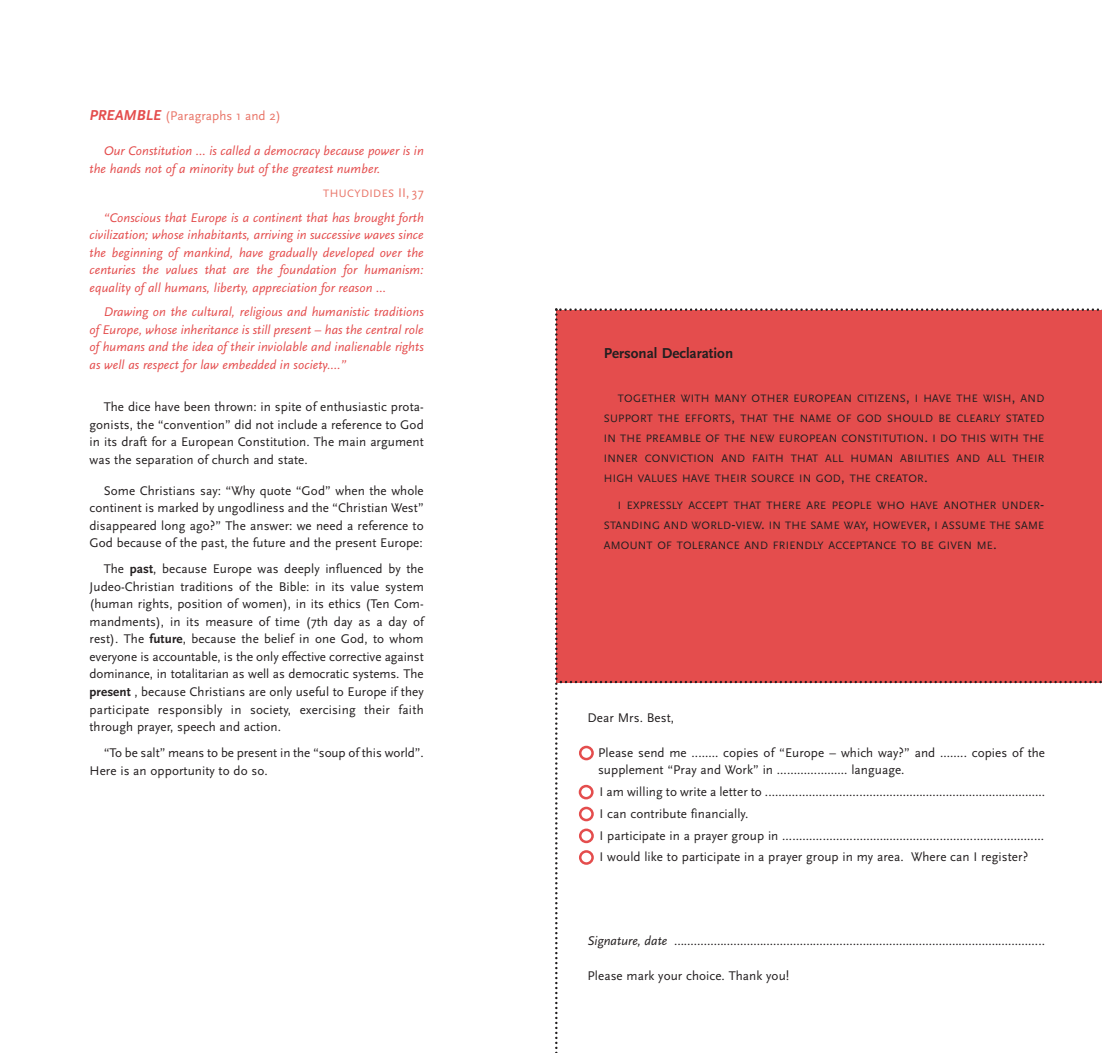
<style>
.page{position:relative;width:1103px;height:1053px;background:#fff}
.page>*{position:absolute;margin:0;border:0;box-sizing:border-box;transform-origin:0 0}
.t1{font:700 15px "Scala Sans";color:#231f20}
.t2{font:13.12px/17.5px "Scala Sans";letter-spacing:.005em;color:#231f20;text-align:justify}
.t3{font:italic 13.12px/17.5px "Scala Sans";letter-spacing:.005em;color:#e44d4d;text-align:justify}
.t4{font:13.12px "Scala Sans";letter-spacing:.005em;color:#e97467}
.t5{font:11.25px/20px "Scala Sans";letter-spacing:.025em;color:#231f20;text-align:justify}
.t6{font:11.25px "Scala Sans";letter-spacing:.04em;color:#e97467}
.s1{font-weight:700;font-style:italic;font-size:15px;color:#e44d4d}
.s2{font-size:13.12px}
.s3{font-weight:700}
.s4{font-size:15px}
.s5{font-style:italic}
</style>
<div class="page">
<svg style="left:555px;top:308px;width:546px;height:744px"></svg>
<p class="t4" style="left:89px;top:111px;width:193px"><span class="s1">PREAMBLE</span> (Paragraphs 1 and 2)</p>
<p class="t3" style="left:89px;top:143px;width:336px;text-indent:14px">Our Constitution … is called a democracy because power is in the hands not of a minority but of the greatest number.</p>
<p class="t6" style="left:323px;top:189px;width:102px">THUCYDIDES <span class="s2">II, 37</span></p>
<p class="t3" style="left:89px;top:210px;width:336px;text-indent:14px">“Conscious that Europe is a continent that has brought forth civilization; whose inhabitants, arriving in successive waves since the beginning of mankind, have gradually developed over the centuries the values that are the foundation for humanism: equality of all humans, liberty, appreciation for reason …</p>
<p class="t3" style="left:89px;top:304px;width:336px;text-indent:14px">Drawing on the cultural, religious and humanistic traditions of Europe, whose inheritance is still present – has the central role of humans and the idea of their inviolable and inalienable rights as well as respect for law embedded in society....”</p>
<p class="t2" style="left:89px;top:399px;width:336px;text-indent:14px">The dice have been thrown: in spite of enthusiastic prota&shy;gonists, the “convention” did not include a reference to God in its draft for a European Constitution. The main argument was the separation of church and state.</p>
<p class="t2" style="left:89px;top:483px;width:336px;text-indent:14px">Some Christians say: “Why quote “God” when the whole continent is marked by ungodliness and the “Christian West” disappeared long ago?” The answer: we need a reference to God because of the past, the future and the present Europe:</p>
<p class="t2" style="left:89px;top:561px;width:336px;text-indent:14px">The <span class="s3">past</span>, because Europe was deeply influenced by the Judeo-Christian traditions of the Bible: in its value system (human rights, position of women), in its ethics (Ten Com&shy;mandments), in its measure of time (7th day as a day of rest). The <span class="s3">future</span>, because the belief in one God, to whom everyone is accountable, is the only effective corrective against dominance, in totalitarian as well as democratic systems. The <span class="s3">present</span> , because Christians are only useful to Europe if they participate responsibly in society, exercising their faith through prayer, speech and action.</p>
<p class="t2" style="left:89px;top:745px;width:336px;text-indent:14px">“To be salt” means to be present in the “soup of this world”.<br>Here is an opportunity to do so.</p>
<p class="t1" style="left:604px;top:346px;width:131px">Personal Declaration</p>
<p class="t5" style="left:604px;top:389px;width:442px;text-indent:14px">TOGETHER WITH MANY OTHER EUROPEAN CITIZENS<span class="s4">,</span> I HAVE THE WISH<span class="s4">,</span> AND SUPPORT THE EFFORTS<span class="s4">,</span> THAT THE NAME OF GOD SHOULD BE CLEARLY STATED IN THE PREAMBLE OF THE NEW EUROPEAN CONSTITUTION<span class="s4">.</span> I DO THIS WITH THE INNER CONVICTION AND FAITH THAT ALL HUMAN ABILITIES AND ALL THEIR HIGH VALUES HAVE THEIR SOURCE IN GOD<span class="s4">,</span> THE CREATOR<span class="s4">.</span></p>
<p class="t5" style="left:604px;top:496px;width:442px;text-indent:14px">I EXPRESSLY ACCEPT THAT THERE ARE PEOPLE WHO HAVE ANOTHER UNDER<span class="s4">-</span>STANDING AND WORLD<span class="s4">-</span>VIEW<span class="s4">.</span> IN THE SAME WAY<span class="s4">,</span> HOWEVER<span class="s4">,</span> I ASSUME THE SAME AMOUNT OF TOLERANCE AND FRIENDLY ACCEPTANCE TO BE GIVEN ME<span class="s4">.</span></p>
<p class="t2" style="left:587px;top:710px;width:88px">Dear Mrs. Best,</p>
<p class="t2" style="left:598px;top:745px;width:448px">Please send me ........ copies of “Europe – which way?” and ........ copies of the supplement “Pray and Work” in ..................... language.</p>
<p class="t2" style="left:599px;top:782px;width:447px;line-height:21.8px;text-align:left">I am willing to write a letter to ...................................………………………………………….<br>I can contribute financially.<br>I participate in a prayer group in .........................……………......................................<br>I would like to participate in a prayer group in my area. Where can I register?</p>
<p class="t2" style="left:587px;top:933px;width:459px"><span class="s5">Signature, date</span> …………………………………………..………………………………………………........</p>
<p class="t2" style="left:587px;top:968px;width:203px">Please mark your choice. Thank you!</p>
</div>
